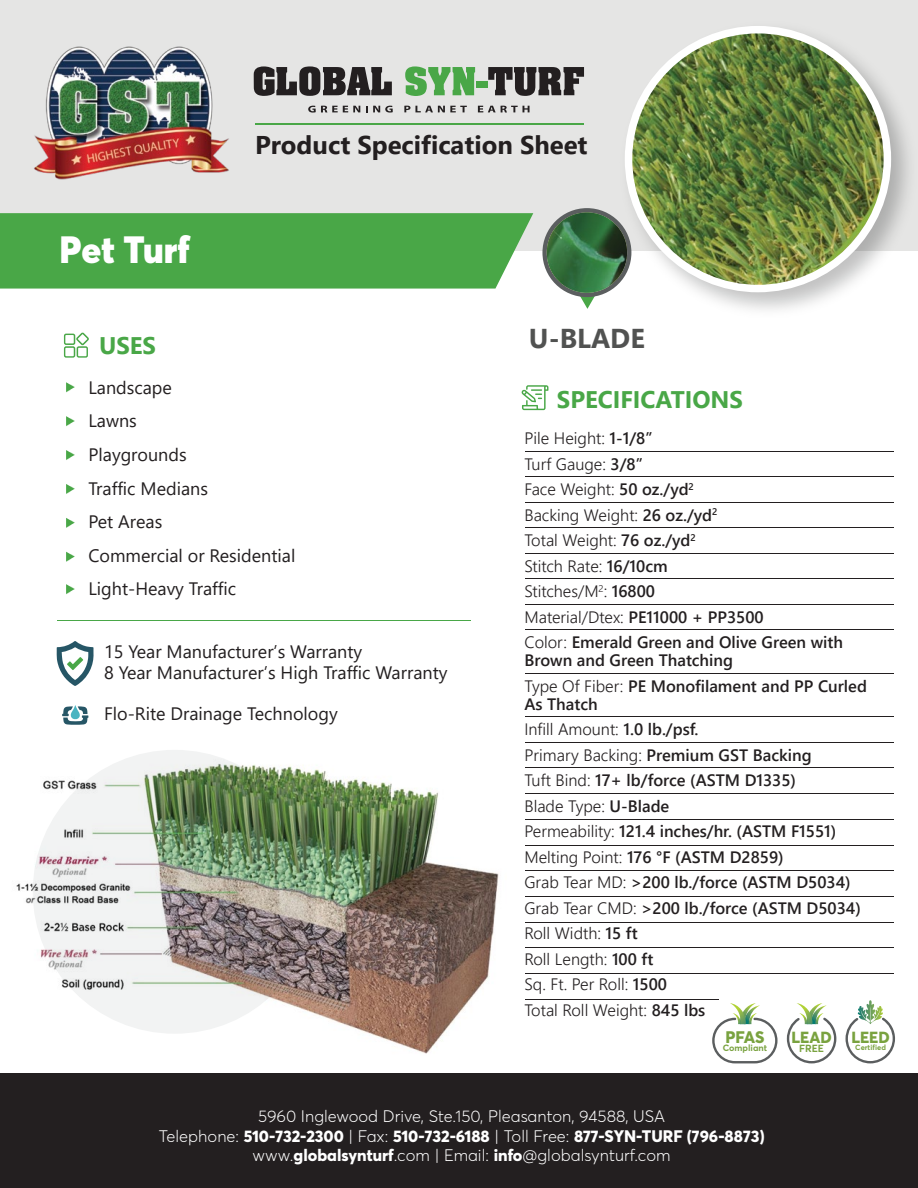
<style>
.page{position:relative;width:918px;height:1188px;background:#fff}
.page>*{position:absolute;margin:0;border:0;box-sizing:border-box;transform-origin:0 0}
.t1{font:900 37.5px "Averta";color:#fff}
.t2{font:700 27.3px "Segoe UI";color:#515251}
.t3{font:700 25.65px "Segoe UI";color:#231f20}
.t4{font:700 24px "Segoe UI";color:#49a747}
.t5{font:18px/33.6px "Segoe UI";color:#231f20}
.t6{font:600 16.5px/25.5px "Segoe UI";color:#231f20}
.t7{font:300 16.5px/25.5px "Segoe UI";color:#231f20}
.t8{font:300 16.5px/19.5px "Averta";color:#fff;text-align:center}
.t9{font:800 16.5px "Averta";color:#79a23f}
.t10{font:800 15.9px "Averta";color:#79a23f}
.t11{font:700 10.2px "Averta";color:#79a23f}
.t12{font:700 9px "Averta";color:#79a23f}
.t13{font:700 7.5px "Averta";color:#79a23f}
.s1{font-weight:600}
.s2{font-weight:300}
.s3{font-weight:800}
</style>
<div class="page">
<div style="left:0;top:1074px;width:918px;height:114px;background:#231f20"></div>
<div style="left:0;top:0;width:918px;height:251px;background:#e5e5e4"></div>
<div style="left:0;top:213px;width:533px;height:76px;background:#49a747"></div>
<svg style="left:64px;top:332px;width:25px;height:26px"></svg>
<svg style="left:254px;top:66px;width:138px;height:30px"></svg>
<svg style="left:405px;top:66px;width:70px;height:30px"></svg>
<div style="left:477px;top:81px;width:11px;height:6px;background:#49a747"></div>
<svg style="left:488px;top:67px;width:96px;height:29px"></svg>
<svg style="left:308px;top:106px;width:52px;height:7px"></svg>
<svg style="left:366px;top:106px;width:27px;height:7px"></svg>
<svg style="left:404px;top:106px;width:63px;height:6px"></svg>
<svg style="left:478px;top:106px;width:52px;height:6px"></svg>
<img style="left:34px;top:46px;width:195px;height:134px">
<hr style="left:255px;top:123px;width:329px;height:2px;background:#49a747">
<img style="left:0;top:750px;width:522px;height:324px">
<svg style="left:522px;top:385px;width:26px;height:25px"></svg>
<hr style="left:526px;top:451px;width:368px;height:1px;background:#231f20">
<hr style="left:526px;top:476px;width:368px;height:1px;background:#231f20">
<hr style="left:526px;top:502px;width:368px;height:1px;background:#231f20">
<hr style="left:526px;top:527px;width:368px;height:1px;background:#231f20">
<hr style="left:526px;top:553px;width:368px;height:1px;background:#231f20">
<hr style="left:526px;top:579px;width:368px;height:1px;background:#231f20">
<hr style="left:526px;top:604px;width:368px;height:1px;background:#231f20">
<hr style="left:526px;top:630px;width:368px;height:1px;background:#231f20">
<hr style="left:526px;top:673px;width:368px;height:1px;background:#231f20">
<hr style="left:526px;top:716px;width:368px;height:1px;background:#231f20">
<hr style="left:526px;top:742px;width:368px;height:1px;background:#231f20">
<hr style="left:526px;top:768px;width:368px;height:1px;background:#231f20">
<hr style="left:526px;top:793px;width:368px;height:1px;background:#231f20">
<hr style="left:526px;top:819px;width:368px;height:1px;background:#231f20">
<hr style="left:526px;top:845px;width:368px;height:1px;background:#231f20">
<hr style="left:526px;top:870px;width:368px;height:1px;background:#231f20">
<hr style="left:526px;top:896px;width:368px;height:1px;background:#231f20">
<hr style="left:526px;top:922px;width:368px;height:1px;background:#231f20">
<hr style="left:526px;top:948px;width:368px;height:1px;background:#231f20">
<hr style="left:526px;top:973px;width:368px;height:1px;background:#231f20">
<hr style="left:526px;top:999px;width:193px;height:1px;background:#231f20">
<img style="left:625px;top:26px;width:266px;height:266px">
<svg style="left:66px;top:382px;width:9px;height:10px"></svg>
<svg style="left:66px;top:416px;width:9px;height:10px"></svg>
<svg style="left:66px;top:450px;width:9px;height:10px"></svg>
<svg style="left:66px;top:484px;width:9px;height:10px"></svg>
<svg style="left:66px;top:518px;width:9px;height:10px"></svg>
<svg style="left:66px;top:552px;width:9px;height:10px"></svg>
<svg style="left:66px;top:584px;width:9px;height:10px"></svg>
<svg style="left:62px;top:705px;width:26px;height:20px"></svg>
<svg style="left:57px;top:641px;width:37px;height:45px"></svg>
<hr style="left:57px;top:620px;width:413px;height:1px;background:#49a747">
<svg style="left:542px;top:208px;width:89px;height:101px"></svg>
<img style="left:547px;top:212px;width:80px;height:81px;border-radius:40px">
<svg style="left:787px;top:1003px;width:49px;height:60px"></svg>
<svg style="left:846px;top:1001px;width:49px;height:62px"></svg>
<svg style="left:712px;top:1003px;width:66px;height:60px"></svg>
<h1 class="t1" style="left:60px;top:225px;width:132px">Pet Turf</h1>
<h3 class="t4" style="left:99px;top:323px;width:59px">USES</h3>
<h3 class="t3" style="left:255px;top:121px;width:334px">Product Specification Sheet</h3>
<h2 class="t2" style="left:529px;top:312px;width:117px">U-BLADE</h2>
<p class="t5" style="left:88px;top:369px;width:209px">Landscape<br>Lawns<br>Playgrounds<br>Traffic Medians<br>Pet Areas<br>Commercial or Residential<br>Light-Heavy Traffic</p>
<p class="t5" style="left:104px;top:639px;width:345px;line-height:21.6px">15 Year Manufacturer’s Warranty<br>8 Year Manufacturer’s High Traffic Warranty</p>
<p class="t5" style="left:104px;top:695px;width:235px">Flo-Rite Drainage Technology</p>
<h3 class="t4" style="left:557px;top:377px;width:188px">SPECIFICATIONS</h3>
<p class="t7" style="left:524px;top:424px;width:320px">Pile Height: <span class="s1">1-1/8”<br></span>Turf Gauge: <span class="s1">3/8”<br></span>Face Weight: <span class="s1">50 oz./yd</span><sup>2<br></sup>Backing Weight: <span class="s1">26 oz./yd</span><sup>2<br></sup>Total Weight: <span class="s1">76 oz./yd</span><sup>2<br></sup>Stitch Rate: <span class="s1">16/10cm<br></span>Stitches/M<sup>2</sup>: <span class="s1">16800<br></span>Material/Dtex: <span class="s1">PE11000 + PP3500<br></span>Color: <span class="s1">Emerald Green and Olive Green with</span></p>
<p class="t6" style="left:524px;top:646px;width:344px">Brown and Green Thatching<br><span class="s2">Type Of Fiber:</span> PE Monofilament and PP Curled</p>
<p class="t6" style="left:524px;top:690px;width:338px">As Thatch<br><span class="s2">Infill Amount:</span> 1.0 lb./psf.<br><span class="s2">Primary Backing:</span> Premium GST Backing<br><span class="s2">Tuft Bind:</span> 17+ lb/force (ASTM D1335)<br><span class="s2">Blade Type:</span> U-Blade<br><span class="s2">Permeability:</span> 121.4 inches/hr. (ASTM F1551)<br><span class="s2">Melting Point:</span> 176 °F (ASTM D2859)<br><span class="s2">Grab Tear MD:</span> &gt;200 lb./force (ASTM D5034)<br><span class="s2">Grab Tear CMD:</span> &gt;200 lb./force (ASTM D5034)<br><span class="s2">Roll Width:</span> 15 ft<br><span class="s2">Roll Length:</span> 100 ft<br><span class="s2">Sq. Ft. Per Roll:</span> 1500<br><span class="s2">Total Roll Weight:</span> 845 lbs</p>
<p class="t9" style="left:725px;top:1027px;width:41px">PFAS</p>
<p class="t12" style="left:723px;top:1042px;width:46px">Compliant</p>
<p class="t10" style="left:791px;top:1027px;width:42px">LEAD</p>
<p class="t11" style="left:799px;top:1042px;width:26px">FREE</p>
<p class="t10" style="left:851px;top:1027px;width:40px">LEED</p>
<p class="t13" style="left:855px;top:1042px;width:32px">Certified</p>
<p class="t8" style="left:159px;top:1107px;width:607px">5960 Inglewood Drive, Ste.150, Pleasanton, 94588, USA<br>Telephone: <span class="s3">510-732-2300</span> | Fax: <span class="s3">510-732-6188</span> | Toll Free: <span class="s3">877-SYN-TURF (796-8873) </span>www.<span class="s3">globalsynturf</span>.com | Email: <span class="s3">info</span>@globalsynturf.com</p>
</div>
